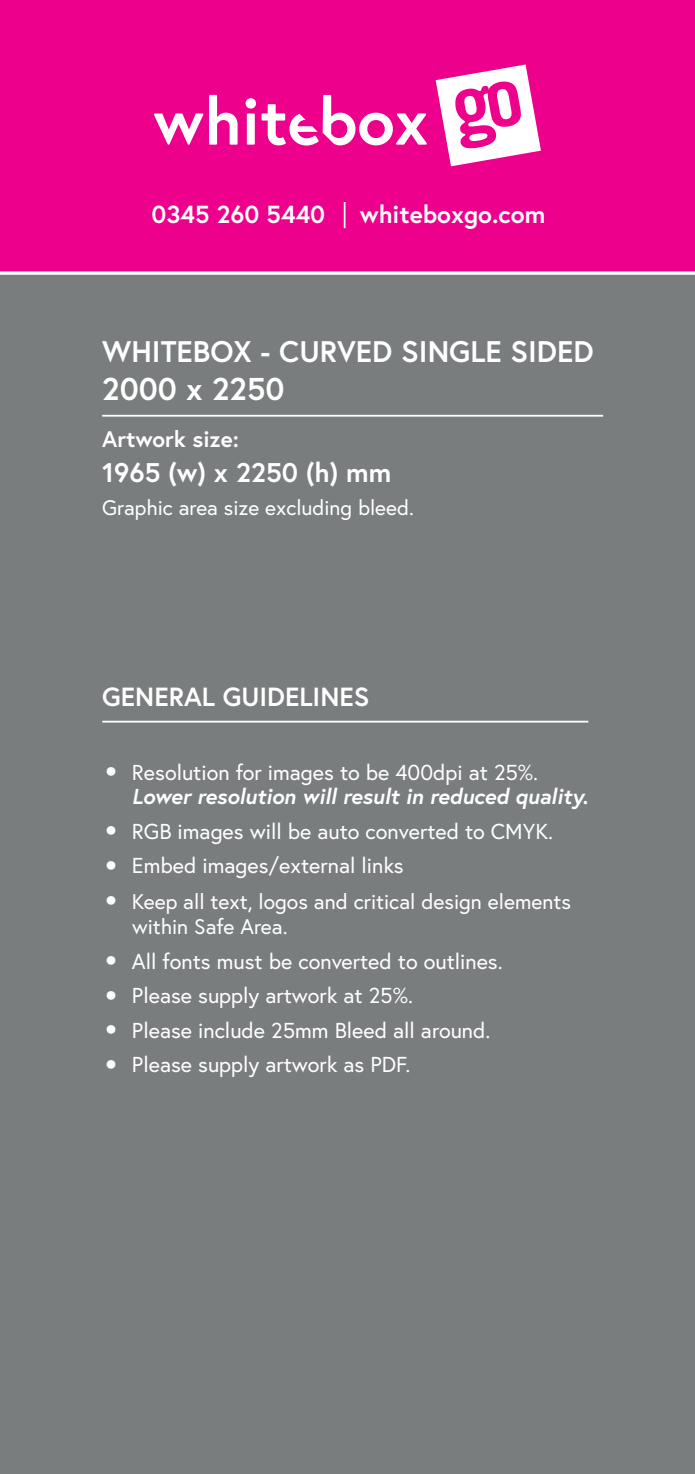
<style>
.page{position:relative;width:695px;height:1474px;background:#fff}
.page>*{position:absolute;margin:0;border:0;box-sizing:border-box;transform-origin:0 0}
.t1{font:700 31.5px "Europa";color:#fff}
.t2{font:700 29.75px "Europa";color:#fff}
.t3{font:700 26.95px "Europa";color:#fff}
.t4{font:700 26.25px "Europa";color:#fff}
.t5{font:700 24.68px "Europa";color:#fff}
.t6{font:700 22.57px "Europa";color:#fff}
.t7{font:21.53px "Europa";color:#fff}
.t8{font:italic 700 21.53px "Europa";color:#fff}
.t9{font:21.18px/25.4px "Europa";color:#fff}
.t10{font:21px "Europa";color:#fff}
.s1{font-size:36.05px}
</style>
<div class="page">
<div style="left:0;top:271px;width:694px;height:1202px;background:#797d7e"></div>
<div style="left:0;top:0;width:694px;height:271px;background:#ec008c"></div>
<svg style="left:0;top:271px;width:694px;height:4px"></svg>
<hr style="left:102px;top:415px;width:501px;height:1px;background:#fff">
<hr style="left:102px;top:720px;width:486px;height:2px;background:#fff">
<svg style="left:344px;top:201px;width:1px;height:27px"></svg>
<svg style="left:154px;top:113px;width:49px;height:32px"></svg>
<svg style="left:209px;top:95px;width:28px;height:50px"></svg>
<svg style="left:245px;top:95px;width:182px;height:50px"></svg>
<svg style="left:435px;top:64px;width:106px;height:102px"></svg>
<p class="t5" style="left:151px;top:198px;width:175px">0345 260 5440</p>
<p class="t5" style="left:360px;top:198px;width:187px">whiteboxgo.com</p>
<p class="t2" style="left:102px;top:331px;width:493px">WHITEBOX - CURVED SINGLE SIDED</p>
<p class="t1" style="left:102px;top:367px;width:184px">2000 x 2250</p>
<p class="t6" style="left:102px;top:424px;width:138px">Artwork size:</p>
<p class="t3" style="left:102px;top:454px;width:290px">1965 (w) x 2250 (h) mm</p>
<p class="t10" style="left:102px;top:494px;width:313px">Graphic area size excluding bleed.</p>
<p class="t4" style="left:102px;top:678px;width:269px">GENERAL GUIDELINES</p>
<p class="t7" style="left:102px;top:758px;width:437px"><span class="s1">•</span> Resolution for images to be 400dpi at 25%.</p>
<p class="t8" style="left:132px;top:782px;width:457px">Lower resolution will result in reduced quality.</p>
<p class="t7" style="left:102px;top:817px;width:452px"><span class="s1">•</span> RGB images will be auto converted to CMYK.</p>
<p class="t7" style="left:102px;top:852px;width:303px"><span class="s1">•</span> Embed images/external links</p>
<p class="t9" style="left:132px;top:888px;width:440px;text-indent:-30px"><span class="s1">•</span> Keep all text, logos and critical design elements within Safe Area.</p>
<p class="t7" style="left:102px;top:947px;width:402px"><span class="s1">•</span> All fonts must be converted to outlines.</p>
<p class="t7" style="left:102px;top:982px;width:312px"><span class="s1">•</span> Please supply artwork at 25%.</p>
<p class="t7" style="left:102px;top:1016px;width:390px"><span class="s1">•</span> Please include 25mm Bleed all around.</p>
<p class="t7" style="left:102px;top:1051px;width:310px"><span class="s1">•</span> Please supply artwork as PDF.</p>
</div>
